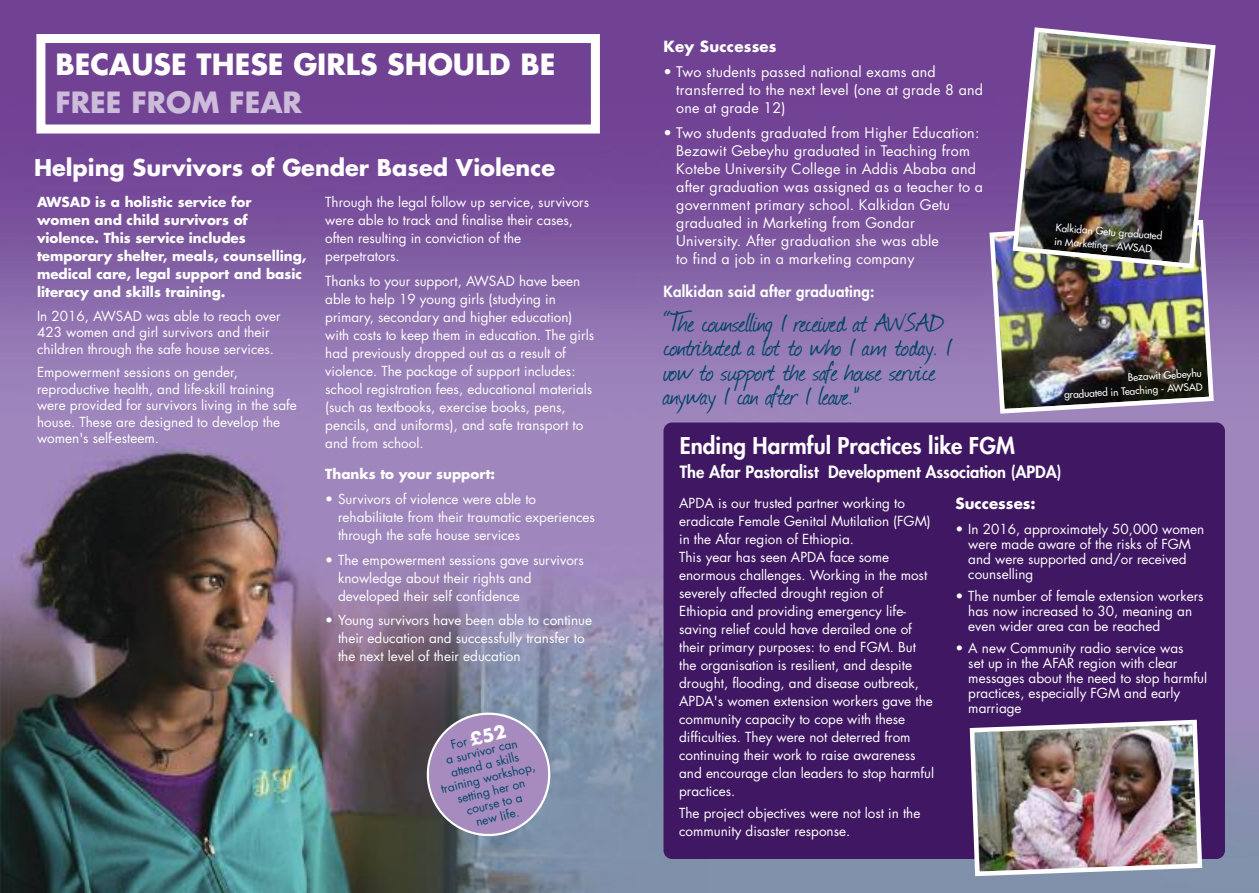
<style>
.page{position:relative;width:1259px;height:893px;background:#fff}
.page>*{position:absolute;margin:0;border:0;box-sizing:border-box;transform-origin:0 0}
.t1{font:31.05px/24.5px "Journal";letter-spacing:-.02em;color:#004567}
.t2{font:700 28.5px "Futura LT";color:#fff}
.t3{font:700 28.5px "Futura LT";color:#ccbbd9}
.t4{font:700 22.5px "Futura LT";color:#fff}
.t5{font:800 22.5px "Futura LT";color:#fff}
.t6{font:800 16.5px "Futura LT";color:#fff}
.t7{font:800 15px "Futura LT";letter-spacing:.015em;color:#fff}
.t8{font:700 15px "Futura LT";letter-spacing:.015em;color:#fff}
.t9{font:14.25px/18px "Futura LT";letter-spacing:.015em;color:#fff}
.t10{font:13.5px/18px "Futura LT";color:#fff}
.t11{font:700 13.5px/18px "Futura LT";color:#fff}
.t12{font:11.85px/13.5px "Futura LT";color:#004567;text-align:center}
.t13{font:10.05px/13.6px "Futura LT";color:#fff}
.s1{font-weight:700;font-size:17.7px;color:#fff}
</style>
<div class="page">
<img style="left:0;top:0;width:1259px;height:893px">
<div style="left:36px;top:34px;width:564px;height:100px;border:9px solid #fff"></div>
<div style="left:663px;top:422px;width:562px;height:437px;background:#3f1762;border-radius:9px"></div>
<svg style="left:987px;top:217px;width:229px;height:199px"></svg>
<img style="left:994px;top:32px;width:216px;height:377px">
<img style="left:1010px;top:25px;width:208px;height:246px">
<svg style="left:418px;top:704px;width:141px;height:140px"></svg>
<img style="left:967px;top:719px;width:237px;height:159px">
<h2 class="t2" style="left:55px;top:52px;width:501px">BECAUSE THESE GIRLS SHOULD BE</h2>
<h2 class="t3" style="left:55px;top:89px;width:248px">FREE FROM FEAR</h2>
<h3 class="t4" style="left:34px;top:157px;width:522px">Helping Survivors of Gender Based Violence</h3>
<p class="t11" style="left:37px;top:195px;width:271px">AWSAD is a holistic service for women and child survivors of violence. This service includes temporary shelter, meals, counselling, medical care, legal support and basic literacy and skills training.</p>
<p class="t10" style="left:37px;top:309px;width:245px;line-height:16.5px">In 2016, AWSAD was able to reach over<br>423 women and girl survivors and their children through the safe house services.</p>
<p class="t10" style="left:37px;top:365px;width:261px;line-height:16.5px">Empowerment sessions on gender, reproductive health, and life-skill training were provided for survivors living in the safe house. These are designed to develop the women's self-esteem.</p>
<p class="t10" style="left:325px;top:195px;width:265px">Through the legal follow up service, survivors were able to track and finalise their cases, often resulting in conviction of the perpetrators.</p>
<p class="t10" style="left:325px;top:273px;width:270px">Thanks to your support, AWSAD have been able to help 19 young girls (studying in primary, secondary and higher education) with costs to keep them in education. The girls had previously dropped out as a result of violence. The package of support includes: school registration fees, educational materials (such as textbooks, exercise books, pens, pencils, and uniforms), and safe transport to and from school.</p>
<p class="t11" style="left:325px;top:466px;width:171px">Thanks to your support:</p>
<p class="t10" style="left:338px;top:491px;width:258px;text-indent:-13px">• Survivors of violence were able to rehabilitate from their traumatic experiences through the safe house services</p>
<p class="t10" style="left:338px;top:552px;width:247px;text-indent:-13px">• The empowerment sessions gave survivors knowledge about their rights and developed their self confidence</p>
<p class="t10" style="left:338px;top:613px;width:256px;text-indent:-13px">• Young survivors have been able to continue their education and successfully transfer to the next level of their education</p>
<p class="t12" style="left:430px;top:744px;width:98px;rotate:-14deg">For <span class="s1">£52<br></span>a survivor can attend a skills training workshop, setting her on course to a<br>new life.</p>
<p class="t8" style="left:663px;top:40px;width:115px">Key Successes</p>
<p class="t9" style="left:676px;top:64px;width:308px;text-indent:-13px">• Two students passed national exams and transferred to the next level (one at grade 8 and one at grade 12)</p>
<p class="t9" style="left:676px;top:125px;width:308px;text-indent:-13px">• Two students graduated from Higher Education:<br>Bezawit Gebeyhu graduated in Teaching from Kotebe University College in Addis Ababa and after graduation was assigned as a teacher to a government primary school. Kalkidan Getu graduated in Marketing from Gondar University. After graduation she was able<br>to find a job in a marketing company</p>
<p class="t7" style="left:663px;top:286px;width:212px">Kalkidan said after graduating:</p>
<h1 class="t1" style="left:663px;top:309px;width:290px">“The counselling I received at AWSAD contributed a lot to who I am today. I vow to support the safe house service anyway I can after I leave.”</h1>
<p class="t13" style="left:1056px;top:222px;width:109px;rotate:5deg">Kalkidan Getu graduated in Marketing - AWSAD</p>
<p class="t13" style="left:1063px;top:375px;width:140px;text-align:right;rotate:-3deg">Bezawit Gebeyhu<br>graduated in Teaching - AWSAD</p>
<h3 class="t5" style="left:680px;top:437px;width:336px">Ending Harmful Practices like FGM</h3>
<p class="t6" style="left:680px;top:465px;width:383px">The Afar Pastoralist Development Association (APDA)</p>
<p class="t10" style="left:679px;top:495px;width:256px">APDA is our trusted partner working to eradicate Female Genital Mutilation (FGM) in the Afar region of Ethiopia.<br>This year has seen APDA face some enormous challenges. Working in the most severely affected drought region of Ethiopia and providing emergency life&shy;saving relief could have derailed one of their primary purposes: to end FGM. But the organisation is resilient, and despite drought, flooding, and disease outbreak, APDA's women extension workers gave the community capacity to cope with these difficulties. They were not deterred from continuing their work to raise awareness and encourage clan leaders to stop harmful practices.</p>
<p class="t10" style="left:679px;top:805px;width:243px">The project objectives were not lost in the community disaster response.</p>
<p class="t8" style="left:955px;top:497px;width:82px">Successes:</p>
<p class="t10" style="left:968px;top:523px;width:238px;line-height:15px;text-indent:-13px">• In 2016, approximately 50,000 women were made aware of the risks of FGM and were supported and/or received counselling</p>
<p class="t10" style="left:968px;top:589px;width:237px;line-height:15px;text-indent:-13px">• The number of female extension workers has now increased to 30, meaning an even wider area can be reached</p>
<p class="t10" style="left:968px;top:641px;width:240px;line-height:15px;text-indent:-13px">• A new Community radio service was<br>set up in the AFAR region with clear messages about the need to stop harmful practices, especially FGM and early marriage</p>
</div>
